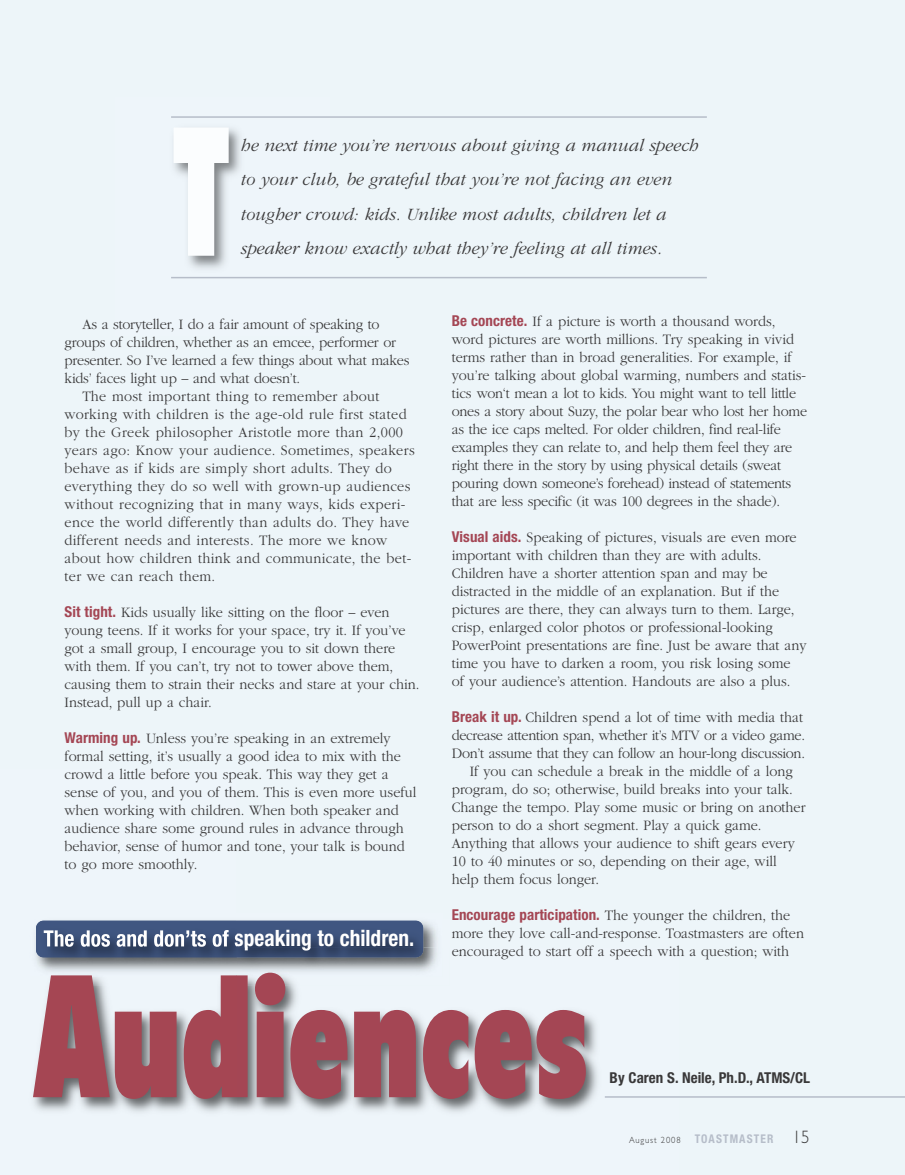
<style>
.page{position:relative;width:905px;height:1175px;background:#fff}
.page>*{position:absolute;margin:0;border:0;box-sizing:border-box;transform-origin:0 0}
.t1{font:900 condensed 171px "Flyer LT Std";color:#a44654}
.t2{font:700 condensed 22.5px "Helvetica Neue LT Std";color:#fff;scale:.95 1}
.t3{font:italic 300 18px/34.5px "ITC Garamond Std";letter-spacing:.005em;color:#393839}
.t4{font:300 15px/18px "ITC Garamond Std";color:#393839;scale:.95 1}
.t5{font:300 15px "ITC Garamond Std";letter-spacing:.025em;color:#393839;scale:.95 1}
.t6{font:300 15px "ITC Garamond Std";letter-spacing:-.02em;color:#393839;scale:.95 1}
.t7{font:700 condensed 15px "Helvetica Neue LT Std";color:#393839}
.t8{font:700 condensed 12px "Helvetica Neue LT Std";letter-spacing:.1em;color:#b6bdc9;scale:.95 1}
.s1{font-family:"Helvetica Neue LT Std";font-weight:700;font-stretch:condensed;color:#a44654}
.s2{font-family:"Gill Sans";font-weight:300;font-stretch:normal;font-size:9px;color:#393839}
.s3{font-family:"Gill Sans";font-weight:300;font-stretch:normal;font-size:18px;color:#393839}
</style>
<div class="page">
<div style="left:0;top:0;width:904px;height:1174px;background:#edf5f9"></div>
<img style="left:171px;top:129px;width:159px;height:150px">
<svg style="left:173px;top:128px;width:56px;height:128px"></svg>
<img style="left:237px;top:920px;width:200px;height:27px">
<img style="left:237px;top:976px;width:442px;height:136px">
<img style="left:237px;top:947px;width:200px;height:29px">
<img style="left:36px;top:920px;width:201px;height:27px">
<img style="left:44px;top:930px;width:162px;height:16px">
<img style="left:34px;top:1098px;width:203px;height:14px">
<img style="left:35px;top:947px;width:202px;height:25px">
<img style="left:33px;top:975px;width:204px;height:123px">
<hr style="left:604px;top:1096px;width:300px;height:1px;background:#b6bdc9">
<hr style="left:171px;top:116px;width:535px;height:2px;background:#b6bdc9">
<hr style="left:171px;top:277px;width:535px;height:1px;background:#b6bdc9">
<p class="t3" style="left:241px;top:129px;width:459px">he next time you’re nervous about giving a manual speech to your club, be grateful that you’re not facing an even tougher crowd: kids. Unlike most adults, children let a speaker know exactly what they’re feeling at all times.</p>
<p class="t4" style="left:451px;top:313px;width:375px"><span class="s1">Be concrete.</span> If a picture is worth a thousand words, word pictures are worth millions. Try speaking in vivid terms rather than in broad generalities. For example, if you’re talking about global warming, numbers and statis&shy;tics won‘t mean a lot to kids. You might want to tell little ones a story about Suzy, the polar bear who lost her home as the ice caps melted. For older children, find real-life examples they can relate to, and help them feel they are right there in the story by using physical details (sweat pouring down someone’s forehead) instead of statements that are less specific (it was 100 degrees in the shade).</p>
<p class="t4" style="left:452px;top:529px;width:375px"><span class="s1">Visual aids.</span> Speaking of pictures, visuals are even more important with children than they are with adults.<br>Children have a shorter attention span and may be distracted in the middle of an explanation. But if the pictures are there, they can always turn to them. Large, crisp, enlarged color photos or professional-looking PowerPoint presentations are fine. Just be aware that any time you have to darken a room, you risk losing some of your audience’s attention. Handouts are also a plus.</p>
<p class="t4" style="left:452px;top:709px;width:371px"><span class="s1">Break it up.</span> Children spend a lot of time with media that</p>
<p class="t6" style="left:451px;top:730px;width:373px">decrease attention span, whether it’s MTV or a video game.</p>
<p class="t6" style="left:451px;top:748px;width:373px">Don’t assume that they can follow an hour-long discussion.</p>
<p class="t4" style="left:469px;top:763px;width:341px">If you can schedule a break in the middle of a long</p>
<p class="t4" style="left:451px;top:781px;width:360px">program, do so; otherwise, build breaks into your talk.</p>
<p class="t4" style="left:451px;top:799px;width:374px">Change the tempo. Play some music or bring on another</p>
<p class="t4" style="left:451px;top:817px;width:328px">person to do a short segment. Play a quick game.</p>
<p class="t4" style="left:451px;top:835px;width:363px">Anything that allows your audience to shift gears every</p>
<p class="t4" style="left:451px;top:853px;width:343px">10 to 40 minutes or so, depending on their age, will</p>
<p class="t4" style="left:451px;top:871px;width:157px">help them focus longer.</p>
<p class="t4" style="left:452px;top:907px;width:372px"><span class="s1">Encourage participation.</span> The younger the children, the more they love call-and-response. Toastmasters are often encouraged to start off a speech with a question; with</p>
<p class="t4" style="left:82px;top:316px;width:314px">As a storyteller, I do a fair amount of speaking to</p>
<p class="t4" style="left:65px;top:334px;width:350px">groups of children, whether as an emcee, performer or</p>
<p class="t4" style="left:65px;top:352px;width:364px">presenter. So I’ve learned a few things about what makes</p>
<p class="t4" style="left:65px;top:370px;width:250px">kids’ faces light up – and what doesn’t.</p>
<p class="t5" style="left:82px;top:390px;width:314px">The most important thing to remember about</p>
<p class="t5" style="left:65px;top:408px;width:361px">working with children is the age-old rule first stated</p>
<p class="t5" style="left:65px;top:426px;width:358px">by the Greek philosopher Aristotle more than 2,000</p>
<p class="t5" style="left:65px;top:444px;width:370px">years ago: Know your audience. Sometimes, speakers</p>
<p class="t5" style="left:65px;top:462px;width:346px">behave as if kids are simply short adults. They do</p>
<p class="t5" style="left:65px;top:480px;width:365px">everything they do so well with grown-up audiences</p>
<p class="t5" style="left:65px;top:498px;width:360px">without recognizing that in many ways, kids experi-</p>
<p class="t5" style="left:65px;top:516px;width:364px">ence the world differently than adults do. They have</p>
<p class="t5" style="left:65px;top:534px;width:341px">different needs and interests. The more we know</p>
<p class="t5" style="left:65px;top:552px;width:366px">about how children think and communicate, the bet-</p>
<p class="t5" style="left:65px;top:570px;width:160px">ter we can reach them.</p>
<p class="t4" style="left:64px;top:604px;width:375px"><span class="s1">Sit tight.</span> Kids usually like sitting on the floor – even young teens. If it works for your space, try it. If you’ve got a small group, I encourage you to sit down there with them. If you can’t, try not to tower above them, causing them to strain their necks and stare at your chin.<br>Instead, pull up a chair.</p>
<p class="t4" style="left:64px;top:730px;width:372px"><span class="s1">Warming up.</span> Unless you’re speaking in an extremely formal setting, it’s usually a good idea to mix with the crowd a little before you speak. This way they get a sense of you, and you of them. This is even more useful when working with children. When both speaker and audience share some ground rules in advance through behavior, sense of humor and tone, your talk is bound to go more smoothly.</p>
<h2 class="t2" style="left:43px;top:930px;width:392px">The dos and don’ts of speaking to children.</h2>
<h1 class="t1" style="left:33px;top:975px;width:557px">Audiences</h1>
<p class="t7" style="left:609px;top:1072px;width:202px">By Caren S. Neile, Ph.D., ATMS/CL</p>
<p class="t8" style="left:629px;top:1134px;width:192px"><span class="s2">August 2008</span> TOASTMASTER <span class="s3">15</span></p>
</div>
